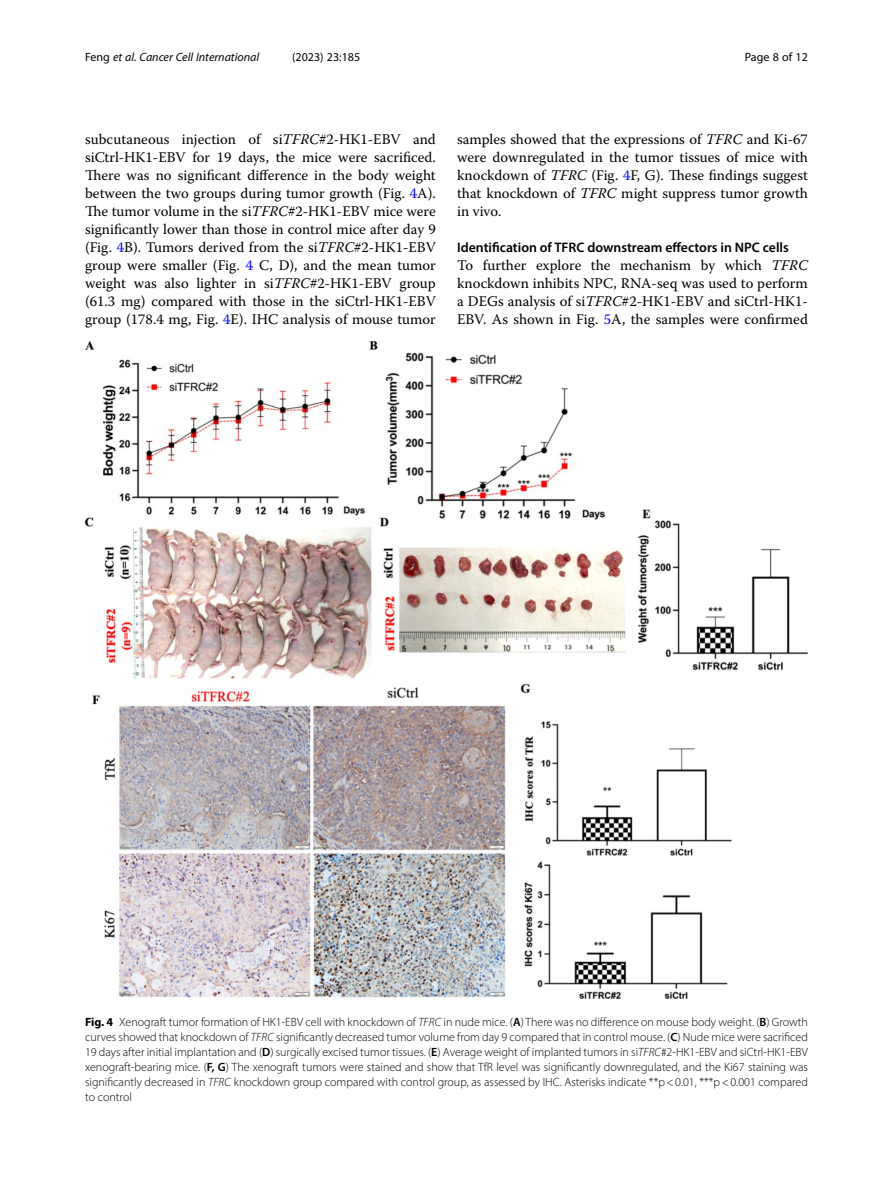
<style>
.page{position:relative;width:893px;height:1191px;background:#fff}
.page>*{position:absolute;margin:0;border:0;box-sizing:border-box;transform-origin:0 0}
.Body_Text{font:14.7px/18px "Warnock Pro";color:#000;text-align:justify}
.Head_2{font:600 13.8px "Myriad Pro";color:#000}
.Figure_Caption{font:300 12px/15px "Myriad Pro";color:#000;text-align:justify}
.t1{font:italic 12px "Myriad Pro";color:#000}
.t2{font:12px "Myriad Pro";color:#000}
.s1{font-style:normal}
.s2{font-style:italic}
.s3{color:#00f}
.s4{font-weight:700}
.s5{font-weight:600}
</style>
<div class="page">
<img style="left:85px;top:342px;width:723px;height:657px">
<p class="t1" style="left:85px;top:50px;width:176px"><span class="s1">Feng</span> et al. Cancer Cell International</p>
<p class="t2" style="left:292px;top:50px;width:70px">(2023) 23:185</p>
<p class="t2" style="left:745px;top:50px;width:65px">Page 8 of 12</p>
<p class="Body_Text" style="left:85px;top:130px;width:352px">subcutaneous injection of si<span class="s2">TFRC</span>#2-HK1-EBV and siCtrl-HK1-EBV for 19 days, the mice were sacrificed.<br>There was no significant difference in the body weight between the two groups during tumor growth (Fig. <span class="s3">4</span>A).<br>The tumor volume in the si<span class="s2">TFRC</span>#2-HK1-EBV mice were significantly lower than those in control mice after day 9 (Fig. <span class="s3">4</span>B). Tumors derived from the si<span class="s2">TFRC</span>#2-HK1-EBV group were smaller (Fig. <span class="s3">4</span> C, D), and the mean tumor weight was also lighter in si<span class="s2">TFRC</span>#2-HK1-EBV group (61.3 mg) compared with those in the siCtrl-HK1-EBV group (178.4 mg, Fig. <span class="s3">4</span>E). IHC analysis of mouse tumor</p>
<p class="Body_Text" style="left:457px;top:130px;width:352px">samples showed that the expressions of <span class="s2">TFRC</span> and Ki-67 were downregulated in the tumor tissues of mice with knockdown of <span class="s2">TFRC</span> (Fig. <span class="s3">4</span>F, G). These findings suggest that knockdown of <span class="s2">TFRC</span> might suppress tumor growth in vivo.</p>
<p class="Head_2" style="left:457px;top:239px;width:333px">Identification of TFRC downstream effectors in NPC cells</p>
<p class="Body_Text" style="left:457px;top:256px;width:352px">To further explore the mechanism by which <span class="s2">TFRC </span>knockdown inhibits NPC, RNA-seq was used to perform a DEGs analysis of si<span class="s2">TFRC</span>#2-HK1-EBV and siCtrl-HK1- EBV. As shown in Fig. <span class="s3">5</span>A, the samples were confirmed</p>
<p class="Figure_Caption" style="left:85px;top:1014px;width:724px"><span class="s4">Fig. 4</span> Xenograft tumor formation of HK1-EBV cell with knockdown of <span class="s2">TFRC</span> in nude mice. (<span class="s5">A</span>) There was no difference on mouse body weight. (<span class="s5">B</span>) Growth curves showed that knockdown of <span class="s2">TFRC</span> significantly decreased tumor volume from day 9 compared that in control mouse. (<span class="s5">C</span>) Nude mice were sacrificed 19 days after initial implantation and (<span class="s5">D</span>) surgically excised tumor tissues. (<span class="s5">E</span>) Average weight of implanted tumors in si<span class="s2">TFRC</span>#2-HK1-EBV and siCtrl-HK1-EBV xenograft-bearing mice. (<span class="s5">F, G</span>) The xenograft tumors were stained and show that TfR level was significantly downregulated, and the Ki67 staining was significantly decreased in <span class="s2">TFRC</span> knockdown group compared with control group, as assessed by IHC. Asterisks indicate **p&lt;0.01, ***p&lt;0.001 compared to control</p>
</div>
